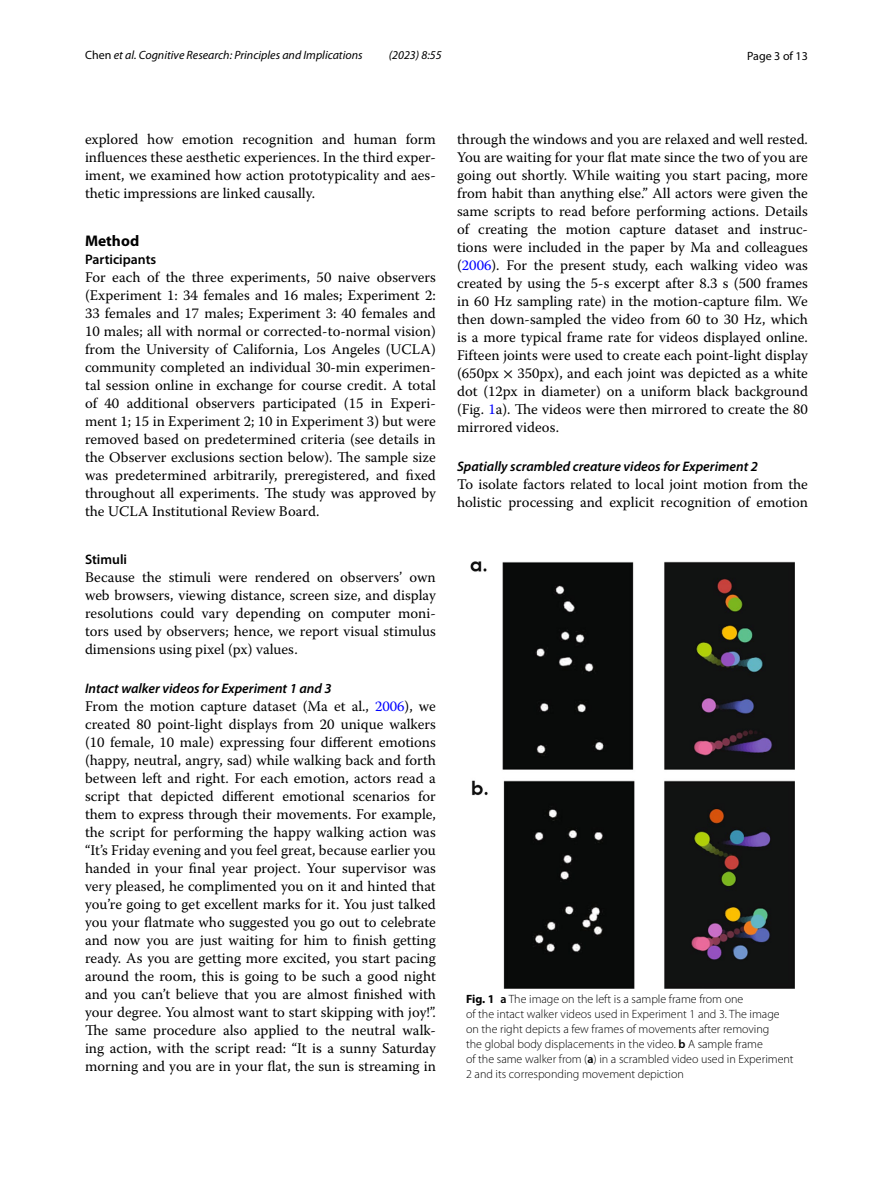
<style>
.page{position:relative;width:893px;height:1187px;background:#fff}
.page>*{position:absolute;margin:0;border:0;box-sizing:border-box;transform-origin:0 0}
.t1{font:700 15.45px "Myriad Pro";color:#000}
.t2{font:14.7px/18px "Warnock Pro";color:#000;text-align:justify}
.t3{font:italic 600 13.8px "Myriad Pro";color:#000}
.t4{font:600 13.8px "Myriad Pro";color:#000}
.t5{font:300 12px/15px "Myriad Pro";color:#000}
.t6{font:italic 12px "Myriad Pro";color:#000}
.t7{font:12px "Myriad Pro";color:#000}
.s1{font-style:normal}
.s2{color:#00f}
.s3{font-family:"STIX"}
.s4{font-weight:700}
.s5{font-weight:600}
</style>
<div class="page">
<img style="left:471px;top:562px;width:323px;height:426px">
<p class="t6" style="left:85px;top:48px;width:279px"><span class="s1">Chen</span> et al. Cognitive Research: Principles and Implications</p>
<p class="t6" style="left:389px;top:48px;width:54px">(2023) 8:55</p>
<p class="t7" style="left:747px;top:48px;width:62px">Page 3 of 13</p>
<p class="t2" style="left:85px;top:130px;width:352px">explored how emotion recognition and human form influences these aesthetic experiences. In the third exper&shy;iment, we examined how action prototypicality and aes&shy;thetic impressions are linked causally.</p>
<p class="t1" style="left:85px;top:230px;width:56px">Method</p>
<p class="t4" style="left:85px;top:250px;width:73px">Participants</p>
<p class="t2" style="left:85px;top:267px;width:352px">For each of the three experiments, 50 naive observers (Experiment 1: 34 females and 16 males; Experiment 2:<br>33 females and 17 males; Experiment 3: 40 females and 10 males; all with normal or corrected-to-normal vision) from the University of California, Los Angeles (UCLA) community completed an individual 30-min experimen&shy;tal session online in exchange for course credit. A total of 40 additional observers participated (15 in Experi&shy;ment 1; 15 in Experiment 2; 10 in Experiment 3) but were removed based on predetermined criteria (see details in the Observer exclusions section below). The sample size was predetermined arbitrarily, preregistered, and fixed throughout all experiments. The study was approved by the UCLA Institutional Review Board.</p>
<p class="t4" style="left:85px;top:550px;width:44px">Stimuli</p>
<p class="t2" style="left:85px;top:567px;width:352px">Because the stimuli were rendered on observers’ own web browsers, viewing distance, screen size, and display resolutions could vary depending on computer moni&shy;tors used by observers; hence, we report visual stimulus dimensions using pixel (px) values.</p>
<p class="t3" style="left:85px;top:679px;width:248px">Intact walker videos for Experiment 1 and 3</p>
<p class="t2" style="left:85px;top:696px;width:352px">From the motion capture dataset (Ma et al., <span class="s2">2006</span>), we created 80 point-light displays from 20 unique walkers (10 female, 10 male) expressing four different emotions (happy, neutral, angry, sad) while walking back and forth between left and right. For each emotion, actors read a script that depicted different emotional scenarios for them to express through their movements. For example, the script for performing the happy walking action was “It’s Friday evening and you feel great, because earlier you handed in your final year project. Your supervisor was very pleased, he complimented you on it and hinted that you’re going to get excellent marks for it. You just talked you your flatmate who suggested you go out to celebrate and now you are just waiting for him to finish getting ready. As you are getting more excited, you start pacing around the room, this is going to be such a good night and you can’t believe that you are almost finished with your degree. You almost want to start skipping with joy!”.<br>The same procedure also applied to the neutral walk&shy;ing action, with the script read: “It is a sunny Saturday morning and you are in your flat, the sun is streaming in</p>
<p class="t2" style="left:457px;top:130px;width:352px">through the windows and you are relaxed and well rested.<br>You are waiting for your flat mate since the two of you are going out shortly. While waiting you start pacing, more from habit than anything else.” All actors were given the same scripts to read before performing actions. Details of creating the motion capture dataset and instruc&shy;tions were included in the paper by Ma and colleagues (<span class="s2">2006</span>). For the present study, each walking video was created by using the 5-s excerpt after 8.3 s (500 frames in 60 Hz sampling rate) in the motion-capture film. We then down-sampled the video from 60 to 30 Hz, which is a more typical frame rate for videos displayed online.<br>Fifteen joints were used to create each point-light display (650px <span class="s3">×</span> 350px), and each joint was depicted as a white dot (12px in diameter) on a uniform black background (Fig. <span class="s2">1</span>a). The videos were then mirrored to create the 80 mirrored videos.</p>
<p class="t3" style="left:457px;top:457px;width:302px">Spatially scrambled creature videos for Experiment 2</p>
<p class="t2" style="left:457px;top:474px;width:352px">To isolate factors related to local joint motion from the holistic processing and explicit recognition of emotion</p>
<p class="t5" style="left:466px;top:991px;width:329px"><span class="s4">Fig. 1</span> <span class="s5">a</span> The image on the left is a sample frame from one<br>of the intact walker videos used in Experiment 1 and 3. The image on the right depicts a few frames of movements after removing<br>the global body displacements in the video. <span class="s5">b</span> A sample frame<br>of the same walker from (<span class="s5">a</span>) in a scrambled video used in Experiment 2 and its corresponding movement depiction</p>
</div>
